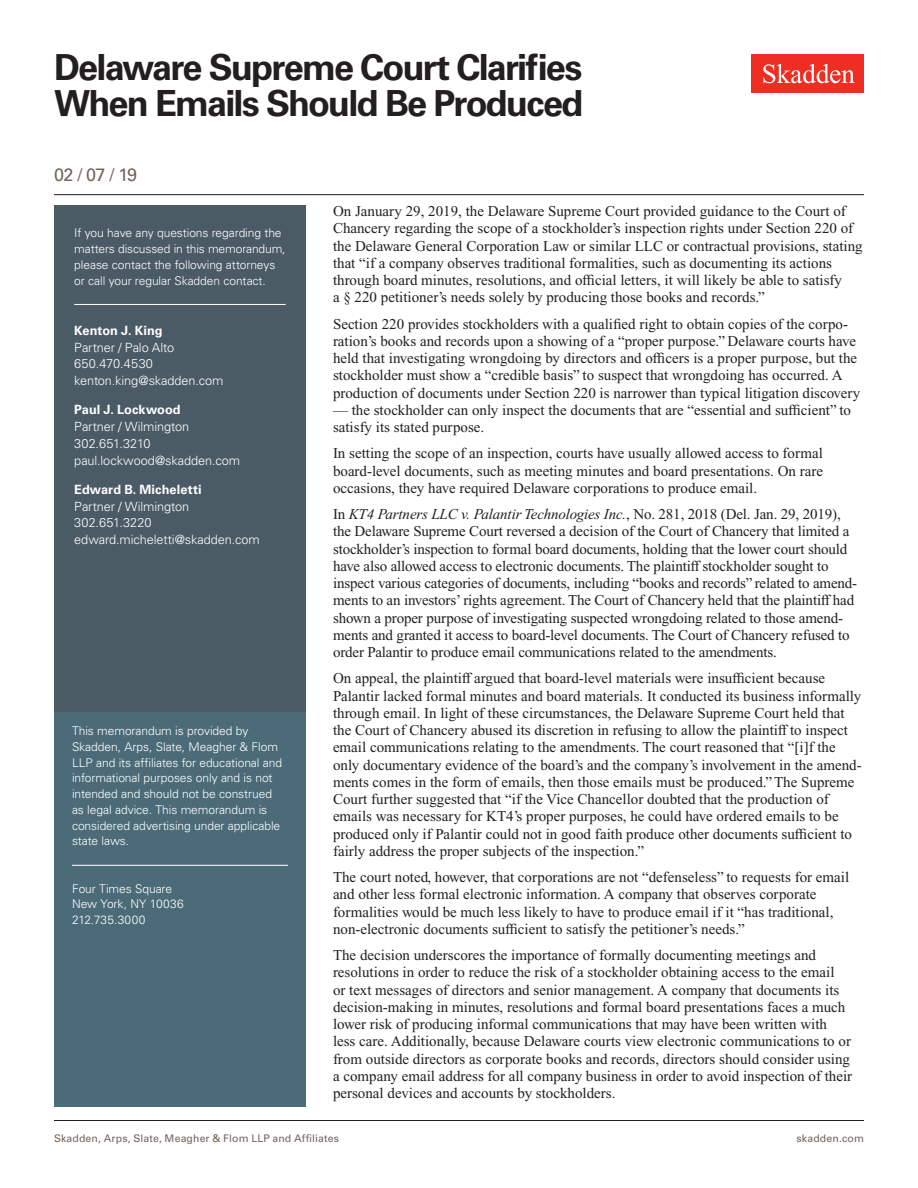
<style>
.page{position:relative;width:918px;height:1188px;background:#fff}
.page>*{position:absolute;margin:0;border:0;box-sizing:border-box;transform-origin:0 0}
.t1{font:700 36px/36px "Univers LT Std";letter-spacing:-.05em;color:#231f20}
.Date{font:18px "Univers LT Std";color:#6f645a}
.Main_Body{font:15px/17.2px "Times New Roman PS Std";color:#231f20}
.Contacts{font:300 12.75px "Univers LT Std";letter-spacing:-.005em;color:#fff}
.Contacts_Name{font:700 12.75px "Univers LT Std";letter-spacing:.005em;color:#fff}
.Contacts-2{font:300 12.75px "Univers LT Std";letter-spacing:.02em;color:#fff}
.Sidebar_body_rule_be{font:300 12px/15.8px "Univers LT Std";letter-spacing:-.005em;color:#fff}
.Sidebar_body{font:300 12px/15.8px "Univers LT Std";letter-spacing:-.005em;color:#fff}
.Firm_Address{font:300 12px/15.8px "Univers LT Std";letter-spacing:-.005em;color:#fff}
.t2{font:10.5px "Univers LT Std";letter-spacing:.01em;color:#6f645a}
.s1{font-style:italic}
</style>
<div class="page">
<div style="left:752px;top:54px;width:112px;height:39px;background:#ee2e22"></div>
<svg style="left:763px;top:64px;width:92px;height:19px"></svg>
<hr style="left:54px;top:1120px;width:810px;height:1px;background:#231f20">
<hr style="left:54px;top:194px;width:810px;height:1px;background:#231f20">
<div style="left:54px;top:708px;width:252px;height:399px;background:#4c6b79"></div>
<hr style="left:72px;top:865px;width:216px;height:1px;background:#fff">
<div style="left:54px;top:206px;width:252px;height:506px;background:#4b5b66"></div>
<hr style="left:74px;top:304px;width:212px;height:1px;background:#fff">
<h1 class="t1" style="left:54px;top:50px;width:531px">Delaware Supreme Court Clarifies<br>When Emails Should Be Produced</h1>
<p class="Date" style="left:54px;top:164px;width:85px">02 / 07 / 19</p>
<p class="Sidebar_body_rule_be" style="left:74px;top:225px;width:213px">If you have any questions regarding the matters discussed in this memorandum, please contact the following attorneys or call your regular Skadden contact.</p>
<p class="Sidebar_body" style="left:72px;top:226px;width:188px">If you have any questions regarding the matter di cussed in this<br>m morandum, please contact the attorne s list d on the last page or</p>
<p class="Contacts_Name" style="left:74px;top:323px;width:90px">Kenton J. King</p>
<p class="Contacts" style="left:74px;top:339px;width:102px">Partner / Palo Alto</p>
<p class="Contacts-2" style="left:74px;top:356px;width:80px">650.470.4530</p>
<p class="Contacts" style="left:74px;top:373px;width:151px">kenton.king@skadden.com</p>
<p class="Contacts_Name" style="left:74px;top:402px;width:108px">Paul J. Lockwood</p>
<p class="Contacts" style="left:74px;top:419px;width:116px">Partner / Wilmington</p>
<p class="Contacts" style="left:74px;top:436px;width:78px">302.651.3210</p>
<p class="Contacts" style="left:74px;top:453px;width:167px">paul.lockwood@skadden.com</p>
<p class="Contacts_Name" style="left:74px;top:482px;width:129px">Edward B. Micheletti</p>
<p class="Contacts" style="left:74px;top:498px;width:116px">Partner / Wilmington</p>
<p class="Contacts" style="left:74px;top:515px;width:79px">302.651.3220</p>
<p class="Contacts" style="left:74px;top:532px;width:187px">edward.micheletti@skadden.com</p>
<p class="Sidebar_body_rule_be" style="left:72px;top:723px;width:212px">This memorandum is provided by Skadden, Arps, Slate, Meagher &amp; Flom LLP and its affiliates for educational and informational purposes only and is not intended and should not be construed as legal advice. This memorandum is considered advertising under applicable state laws.</p>
<p class="Firm_Address" style="left:72px;top:881px;width:113px">Four Times Square<br>New York, NY 10036<br>212.735.3000</p>
<p class="Main_Body" style="left:333px;top:202px;width:531px">On January 29, 2019, the Delaware Supreme Court provided guidance to the Court of Chancery regarding the scope of a stockholder’s inspection rights under Section 220 of the Delaware General Corporation Law or similar LLC or contractual provisions, stating that “if a company observes traditional formalities, such as documenting its actions through board minutes, resolutions, and official letters, it will likely be able to satisfy<br>a § 220 petitioner’s needs solely by producing those books and records.”</p>
<p class="Main_Body" style="left:333px;top:315px;width:529px">Section 220 provides stockholders with a qualified right to obtain copies of the corpo&shy;ration’s books and records upon a showing of a “proper purpose.” Delaware courts have held that investigating wrongdoing by directors and officers is a proper purpose, but the stockholder must show a “credible basis” to suspect that wrongdoing has occurred. A production of documents under Section 220 is narrower than typical litigation discovery</p>
<p class="Main_Body" style="left:333px;top:401px;width:520px">— the stockholder can only inspect the documents that are “essential and sufficient” to satisfy its stated purpose.</p>
<p class="Main_Body" style="left:333px;top:445px;width:492px;text-align:justify">In setting the scope of an inspection, courts have usually allowed access to formal board-level documents, such as meeting minutes and board presentations. On rare occasions, they have required Delaware corporations to produce email.</p>
<p class="Main_Body" style="left:333px;top:505px;width:526px">In <span class="s1">KT4 Partners LLC v. Palantir Technologies Inc.</span>, No. 281, 2018 (Del. Jan. 29, 2019), the Delaware Supreme Court reversed a decision of the Court of Chancery that limited a stockholder’s inspection to formal board documents, holding that the lower court should have also allowed access to electronic documents. The plaintiff stockholder sought to inspect various categories of documents, including “books and records” related to amend&shy;ments to an investors’ rights agreement. The Court of Chancery held that the plaintiff had shown a proper purpose of investigating suspected wrongdoing related to those amend&shy;ments and granted it access to board-level documents. The Court of Chancery refused to order Palantir to produce email communications related to the amendments.</p>
<p class="Main_Body" style="left:333px;top:670px;width:530px">On appeal, the plaintiff argued that board-level materials were insufficient because Palantir lacked formal minutes and board materials. It conducted its business informally through email. In light of these circumstances, the Delaware Supreme Court held that the Court of Chancery abused its discretion in refusing to allow the plaintiff to inspect email communications relating to the amendments. The court reasoned that “[i]f the only documentary evidence of the board’s and the company’s involvement in the amend&shy;ments comes in the form of emails, then those emails must be produced.” The Supreme Court further suggested that “if the Vice Chancellor doubted that the production of emails was necessary for KT4’s proper purposes, he could have ordered emails to be produced only if Palantir could not in good faith produce other documents sufficient to fairly address the proper subjects of the inspection.”</p>
<p class="Main_Body" style="left:333px;top:868px;width:518px">The court noted, however, that corporations are not “defenseless” to requests for email and other less formal electronic information. A company that observes corporate formalities would be much less likely to have to produce email if it “has traditional, non-electronic documents sufficient to satisfy the petitioner’s needs.”</p>
<p class="Main_Body" style="left:333px;top:946px;width:521px">The decision underscores the importance of formally documenting meetings and resolutions in order to reduce the risk of a stockholder obtaining access to the email<br>or text messages of directors and senior management. A company that documents its decision-making in minutes, resolutions and formal board presentations faces a much lower risk of producing informal communications that may have been written with less care. Additionally, because Delaware courts view electronic communications to or from outside directors as corporate books and records, directors should consider using a company email address for all company business in order to avoid inspection of their personal devices and accounts by stockholders.</p>
<p class="t2" style="left:54px;top:1132px;width:287px">Skadden, Arps, Slate, Meagher &amp; Flom LLP and Affiliates</p>
<p class="t2" style="left:797px;top:1132px;width:69px">skadden.com</p>
</div>
